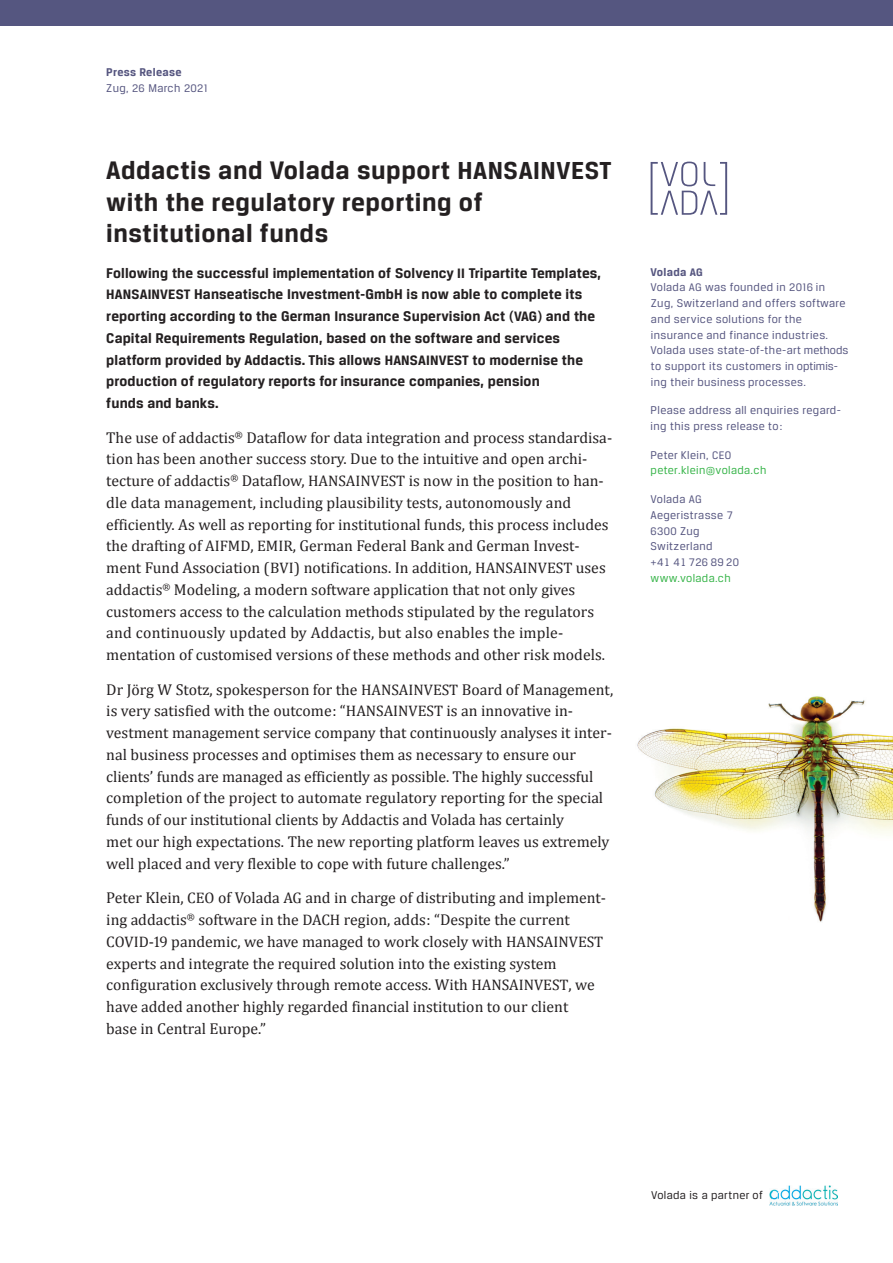
<style>
.page{position:relative;width:893px;height:1263px;background:#fff}
.page>*{position:absolute;margin:0;border:0;box-sizing:border-box;transform-origin:0 0}
.t1{font:700 27px/31.5px "Breuer Text";letter-spacing:.02em;color:#242021}
.t2{font:15.75px/21.8px "Cambria";color:#242021}
.t3{font:700 15px/21.8px "Breuer Text";letter-spacing:.01em;color:#242021}
.t4{font:12px "Breuer Text";letter-spacing:.03em;color:#565680}
.t5{font:700 12px/15.8px "Breuer Text";letter-spacing:.025em;color:#565680}
.t6{font:12px "Breuer Text";letter-spacing:.03em;color:#37b449}
.t7{font:12px "Breuer Text";letter-spacing:.03em;color:#231f20}
.t8{font:11.7px "Breuer Text";letter-spacing:.03em;color:#565680}
.s1{font-weight:400}
.s2{font-weight:400;font-size:11.7px}
.s3{font-size:26.25px}
.s4{font-size:14.55px}
.s5{font-size:15.3px}
.s6{font-size:11.7px}
.s7{font-size:12px}
</style>
<div class="page">
<img style="left:637px;top:696px;width:256px;height:226px">
<div style="left:0;top:0;width:893px;height:26px;background:#555680"></div>
<img style="left:770px;top:1185px;width:67px;height:20px">
<svg style="left:651px;top:162px;width:76px;height:53px"></svg>
<p class="t5" style="left:106px;top:64px;width:103px">Press Release<br><span class="s1">Zug,</span> <span class="s2">26</span> <span class="s1">March</span> <span class="s2">2021</span></p>
<h1 class="t1" style="left:106px;top:154px;width:507px">Addactis and Volada support <span class="s3">HANSAINVEST </span>with the regulatory reporting of institutional funds</h1>
<p class="t3" style="left:106px;top:262px;width:496px">Following the successful implementation of Solvency <span class="s4">II</span> Tripartite Templates, <span class="s4">HANSAINVEST</span> Hanseatische Investment-GmbH is now able to complete its reporting according to the German Insurance Supervision Act (<span class="s4">VAG</span>) and the Capital Requirements Regulation, based on the software and services platform provided by Addactis. This allows <span class="s4">HANSAINVEST</span> to modernise the production of regulatory reports for insurance companies, pension<br>funds and banks.</p>
<p class="t2" style="left:106px;top:426px;width:507px">The use of addactis<sup>®</sup> Dataflow for data integration and process standardisa&shy;tion has been another success story. Due to the intuitive and open archi&shy;tecture of addactis<sup>®</sup> Dataflow, <span class="s5">HANSAINVEST</span> is now in the position to han&shy;dle data management, including plausibility tests, autonomously and efficiently. As well as reporting for institutional funds, this process includes the drafting of <span class="s5">AIFMD</span>, <span class="s5">EMIR</span>, German Federal Bank and German Invest&shy;ment Fund Association (<span class="s5">BVI</span>) notifications. In addition, <span class="s5">HANSAINVEST</span> uses addactis<sup>®</sup> Modeling, a modern software application that not only gives customers access to the calculation methods stipulated by the regulators and continuously updated by Addactis, but also enables the imple&shy;mentation of customised versions of these methods and other risk models.</p>
<p class="t2" style="left:106px;top:678px;width:508px">Dr Jörg W Stotz, spokesperson for the <span class="s5">HANSAINVEST</span> Board of Management, is very satisfied with the outcome: “<span class="s5">HANSAINVEST</span> is an innovative in&shy;vestment management service company that continuously analyses it inter&shy;nal business processes and optimises them as necessary to ensure our clients’ funds are managed as efficiently as possible. The highly successful completion of the project to automate regulatory reporting for the special funds of our institutional clients by Addactis and Volada has certainly<br>met our high expectations. The new reporting platform leaves us extremely well placed and very flexible to cope with future challenges.”</p>
<p class="t2" style="left:106px;top:887px;width:501px">Peter Klein, <span class="s5">CEO</span> of Volada <span class="s5">AG</span> and in charge of distributing and implement&shy;ing addactis<sup>®</sup> software in the <span class="s5">DACH</span> region, adds: “Despite the current <span class="s5">COVID</span>-<span class="s5">19</span> pandemic, we have managed to work closely with <span class="s5">HANSAINVEST </span>experts and integrate the required solution into the existing system configuration exclusively through remote access. With <span class="s5">HANSAINVEST</span>, we have added another highly regarded financial institution to our client<br>base in Central Europe.”</p>
<p class="t5" style="left:651px;top:264px;width:54px">Volada <span class="s6">AG</span></p>
<p class="t4" style="left:651px;top:281px;width:176px">Volada <span class="s6">AG</span> was founded in <span class="s6">2016</span> in</p>
<p class="t4" style="left:651px;top:297px;width:196px">Zug, Switzerland and offers software</p>
<p class="t4" style="left:651px;top:312px;width:153px">and service solutions for the</p>
<p class="t4" style="left:651px;top:328px;width:179px">insurance and finance industries.</p>
<p class="t4" style="left:651px;top:344px;width:199px">Volada uses state-of-the-art methods</p>
<p class="t4" style="left:651px;top:360px;width:189px">to support its customers in optimis-</p>
<p class="t4" style="left:651px;top:375px;width:157px">ing their business processes.</p>
<p class="t4" style="left:651px;top:404px;width:192px">Please address all enquiries regard-</p>
<p class="t4" style="left:651px;top:420px;width:133px">ing this press release to:</p>
<p class="t4" style="left:651px;top:448px;width:82px">Peter Klein, <span class="s6">CEO</span></p>
<p class="t6" style="left:651px;top:464px;width:117px">peter.klein@volada.ch</p>
<p class="t4" style="left:651px;top:492px;width:53px">Volada <span class="s6">AG</span></p>
<p class="t4" style="left:651px;top:508px;width:84px">Aegeristrasse <span class="s6">7</span></p>
<p class="t8" style="left:651px;top:524px;width:51px">6300 <span class="s7">Zug</span></p>
<p class="t4" style="left:651px;top:540px;width:63px">Switzerland</p>
<p class="t8" style="left:651px;top:556px;width:90px"><span class="s7">+</span>41 41 726 89 20</p>
<p class="t6" style="left:651px;top:571px;width:82px">www.volada.ch</p>
<p class="t7" style="left:651px;top:1188px;width:113px">Volada is a partner of</p>
</div>
